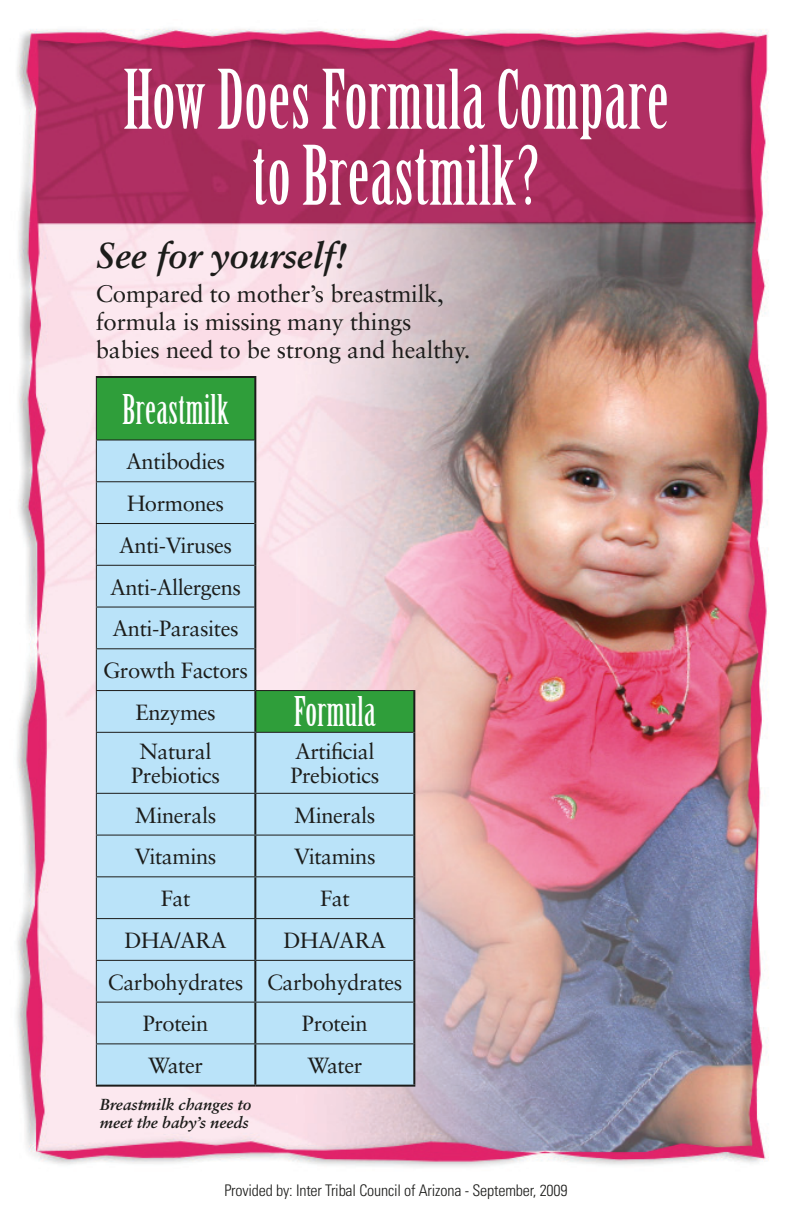
<style>
.page{position:relative;width:792px;height:1224px;background:#fff}
.page>*{position:absolute;margin:0;border:0;box-sizing:border-box;transform-origin:0 0}
.Headline{font:80px/76px "Birch";letter-spacing:.01em;color:#fff;text-align:center}
.Subhead_2{font:40px "Birch";letter-spacing:.01em;color:#fff}
.Subhead{font:italic 700 36px "Sabon";letter-spacing:-.005em;color:#1c1c1a}
.Body{font:24px/28px "Sabon";letter-spacing:-.01em;color:#1c1c1a}
.Body-2{font:22px/24px "Sabon";letter-spacing:-.02em;color:#1c1c1a;text-align:center}
.Bottom_disclaimer{font:300 condensed 16px "Univers";letter-spacing:-.01em;color:#1c1c1a}
.Subhead-2{font:italic 700 16px/18px "Sabon";letter-spacing:-.005em;color:#1c1c1a}
</style>
<div class="page">
<img style="left:16px;top:28px;width:753px;height:1139px">
<svg style="left:97px;top:377px;width:317px;height:63px;background:#8fbb8d"></svg>
<svg style="left:97px;top:440px;width:317px;height:645px;background:#bfddec"></svg>
<hr style="left:96px;top:376px;width:160px;height:2px;background:#1c1c1a">
<hr style="left:254px;top:378px;width:2px;height:62px;background:#1c1c1a">
<hr style="left:254px;top:440px;width:2px;height:42px;background:#1c1c1a">
<hr style="left:254px;top:482px;width:2px;height:42px;background:#1c1c1a">
<hr style="left:254px;top:524px;width:2px;height:41px;background:#1c1c1a">
<hr style="left:254px;top:565px;width:2px;height:42px;background:#1c1c1a">
<hr style="left:254px;top:607px;width:2px;height:42px;background:#1c1c1a">
<hr style="left:254px;top:649px;width:2px;height:41px;background:#1c1c1a">
<hr style="left:254px;top:691px;width:2px;height:41px;background:#1c1c1a">
<hr style="left:413px;top:691px;width:2px;height:41px;background:#1c1c1a">
<hr style="left:254px;top:733px;width:2px;height:60px;background:#1c1c1a">
<hr style="left:413px;top:732px;width:2px;height:61px;background:#1c1c1a">
<hr style="left:254px;top:794px;width:2px;height:41px;background:#1c1c1a">
<hr style="left:413px;top:793px;width:2px;height:42px;background:#1c1c1a">
<hr style="left:254px;top:836px;width:2px;height:40px;background:#1c1c1a">
<hr style="left:413px;top:835px;width:2px;height:42px;background:#1c1c1a">
<hr style="left:254px;top:877px;width:2px;height:41px;background:#1c1c1a">
<hr style="left:413px;top:877px;width:2px;height:42px;background:#1c1c1a">
<hr style="left:254px;top:919px;width:2px;height:41px;background:#1c1c1a">
<hr style="left:413px;top:919px;width:2px;height:41px;background:#1c1c1a">
<hr style="left:254px;top:961px;width:2px;height:41px;background:#1c1c1a">
<hr style="left:413px;top:960px;width:2px;height:42px;background:#1c1c1a">
<hr style="left:254px;top:1003px;width:2px;height:40px;background:#1c1c1a">
<hr style="left:413px;top:1002px;width:2px;height:42px;background:#1c1c1a">
<hr style="left:254px;top:1044px;width:2px;height:41px;background:#1c1c1a">
<hr style="left:413px;top:1044px;width:2px;height:41px;background:#1c1c1a">
<hr style="left:96px;top:1085px;width:159px;height:2px;background:#1c1c1a">
<hr style="left:255px;top:1085px;width:160px;height:2px;background:#1c1c1a">
<hr style="left:96px;top:440px;width:158px;height:1px;background:#1c1c1a">
<hr style="left:96px;top:481px;width:158px;height:1px;background:#1c1c1a">
<hr style="left:96px;top:523px;width:158px;height:1px;background:#1c1c1a">
<hr style="left:96px;top:565px;width:158px;height:1px;background:#1c1c1a">
<hr style="left:96px;top:607px;width:158px;height:1px;background:#1c1c1a">
<hr style="left:96px;top:648px;width:158px;height:1px;background:#1c1c1a">
<hr style="left:96px;top:690px;width:159px;height:1px;background:#1c1c1a">
<hr style="left:96px;top:691px;width:1px;height:41px;background:#1c1c1a">
<hr style="left:255px;top:690px;width:160px;height:1px;background:#1c1c1a">
<hr style="left:96px;top:732px;width:159px;height:1px;background:#1c1c1a">
<hr style="left:96px;top:733px;width:1px;height:60px;background:#1c1c1a">
<hr style="left:255px;top:732px;width:158px;height:1px;background:#1c1c1a">
<hr style="left:96px;top:793px;width:159px;height:1px;background:#1c1c1a">
<hr style="left:96px;top:794px;width:1px;height:41px;background:#1c1c1a">
<hr style="left:255px;top:793px;width:158px;height:1px;background:#1c1c1a">
<hr style="left:96px;top:835px;width:159px;height:1px;background:#1c1c1a">
<hr style="left:96px;top:836px;width:1px;height:40px;background:#1c1c1a">
<hr style="left:255px;top:835px;width:158px;height:1px;background:#1c1c1a">
<hr style="left:96px;top:876px;width:159px;height:1px;background:#1c1c1a">
<hr style="left:96px;top:877px;width:1px;height:41px;background:#1c1c1a">
<hr style="left:255px;top:876px;width:158px;height:1px;background:#1c1c1a">
<hr style="left:96px;top:918px;width:159px;height:1px;background:#1c1c1a">
<hr style="left:96px;top:919px;width:1px;height:41px;background:#1c1c1a">
<hr style="left:255px;top:918px;width:158px;height:1px;background:#1c1c1a">
<hr style="left:96px;top:960px;width:159px;height:1px;background:#1c1c1a">
<hr style="left:96px;top:961px;width:1px;height:41px;background:#1c1c1a">
<hr style="left:255px;top:960px;width:158px;height:1px;background:#1c1c1a">
<hr style="left:96px;top:1002px;width:159px;height:1px;background:#1c1c1a">
<hr style="left:96px;top:1003px;width:1px;height:40px;background:#1c1c1a">
<hr style="left:255px;top:1002px;width:158px;height:1px;background:#1c1c1a">
<hr style="left:96px;top:1043px;width:159px;height:1px;background:#1c1c1a">
<hr style="left:96px;top:1044px;width:1px;height:41px;background:#1c1c1a">
<hr style="left:255px;top:1043px;width:158px;height:1px;background:#1c1c1a">
<hr style="left:96px;top:378px;width:1px;height:62px;background:#1c1c1a">
<hr style="left:96px;top:441px;width:1px;height:40px;background:#1c1c1a">
<hr style="left:96px;top:482px;width:1px;height:41px;background:#1c1c1a">
<hr style="left:96px;top:524px;width:1px;height:41px;background:#1c1c1a">
<hr style="left:96px;top:566px;width:1px;height:41px;background:#1c1c1a">
<hr style="left:96px;top:608px;width:1px;height:40px;background:#1c1c1a">
<hr style="left:96px;top:649px;width:1px;height:41px;background:#1c1c1a">
<p class="Headline" style="left:123px;top:65px;width:547px">How Does Formula Compare to Breastmilk?</p>
<p class="Subhead" style="left:96px;top:234px;width:253px">See for yourself!</p>
<p class="Body" style="left:96px;top:279px;width:376px">Compared to mother’s breastmilk, formula is missing many things babies need to be strong and healthy.</p>
<p class="Subhead_2" style="left:122px;top:388px;width:109px">Breastmilk</p>
<p class="Body-2" style="left:126px;top:449px;width:100px">Antibodies</p>
<p class="Body-2" style="left:127px;top:491px;width:99px">Hormones</p>
<p class="Body-2" style="left:119px;top:533px;width:114px">Anti-Viruses</p>
<p class="Body-2" style="left:110px;top:575px;width:133px">Anti-Allergens</p>
<p class="Body-2" style="left:112px;top:617px;width:128px">Anti-Parasites</p>
<p class="Body-2" style="left:103px;top:658px;width:146px">Growth Factors</p>
<p class="Body-2" style="left:135px;top:700px;width:82px">Enzymes</p>
<p class="Subhead_2" style="left:294px;top:691px;width:83px">Formula</p>
<p class="Body-2" style="left:131px;top:739px;width:90px">Natural<br>Prebiotics</p>
<p class="Body-2" style="left:290px;top:739px;width:90px;text-align:left">Artificial<br>Prebiotics</p>
<p class="Body-2" style="left:135px;top:803px;width:83px">Minerals</p>
<p class="Body-2" style="left:294px;top:803px;width:83px">Minerals</p>
<p class="Body-2" style="left:135px;top:845px;width:83px">Vitamins</p>
<p class="Body-2" style="left:294px;top:845px;width:83px">Vitamins</p>
<p class="Body-2" style="left:161px;top:886px;width:31px">Fat</p>
<p class="Body-2" style="left:320px;top:886px;width:31px">Fat</p>
<p class="Body-2" style="left:124px;top:928px;width:104px">DHA/ARA</p>
<p class="Body-2" style="left:284px;top:928px;width:104px">DHA/ARA</p>
<p class="Body-2" style="left:108px;top:970px;width:137px">Carbohydrates</p>
<p class="Body-2" style="left:267px;top:970px;width:137px">Carbohydrates</p>
<p class="Body-2" style="left:143px;top:1012px;width:67px">Protein</p>
<p class="Body-2" style="left:302px;top:1012px;width:67px">Protein</p>
<p class="Body-2" style="left:148px;top:1053px;width:56px">Water</p>
<p class="Body-2" style="left:307px;top:1053px;width:56px">Water</p>
<p class="Subhead-2" style="left:100px;top:1095px;width:153px">Breastmilk changes to meet the baby’s needs</p>
<p class="Bottom_disclaimer" style="left:224px;top:1180px;width:345px">Provided by: Inter Tribal Council of Arizona - September, 2009</p>
</div>
